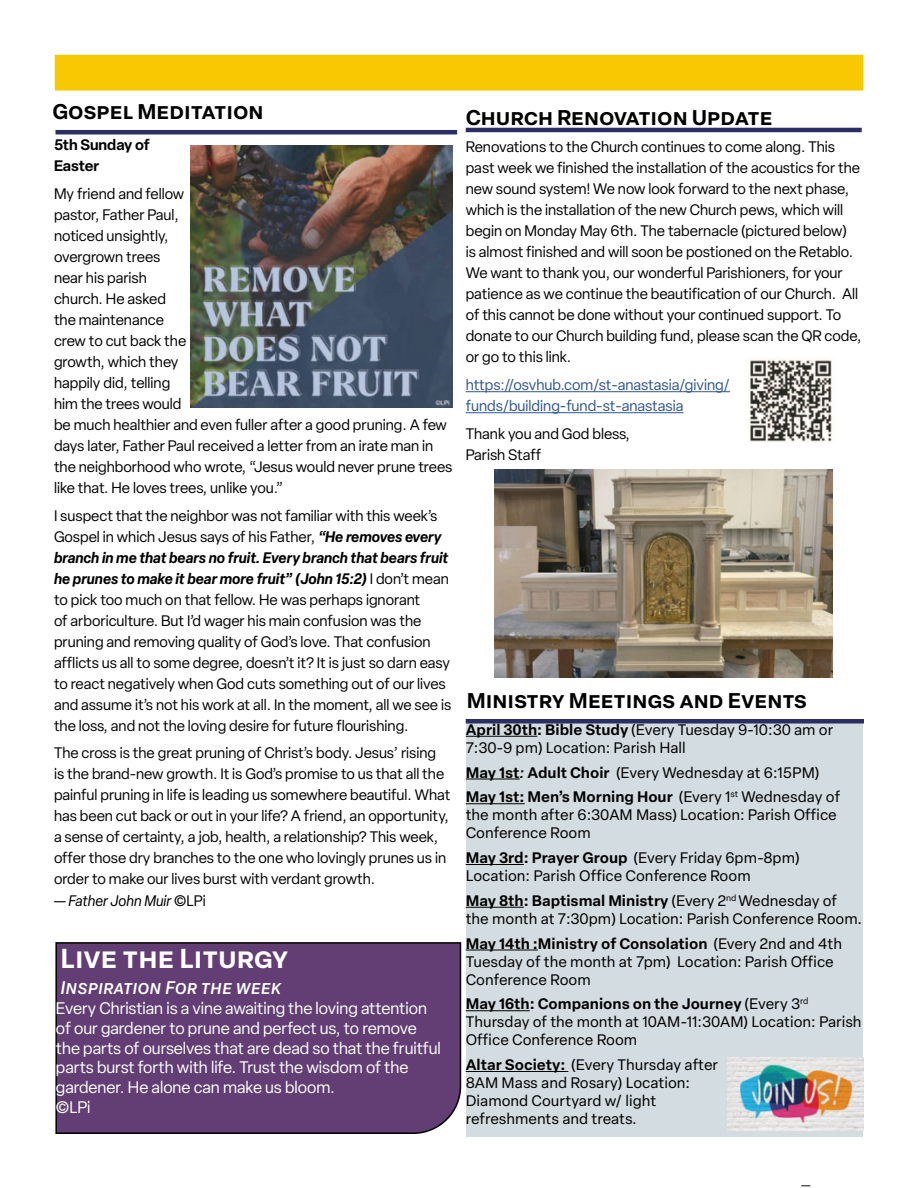
<style>
.page{position:relative;width:918px;height:1188px;background:#fff}
.page>*{position:absolute;margin:0;border:0;box-sizing:border-box;transform-origin:0 0}
.t1{font:600 27px "Elza Text";color:#fff}
.t2{font:600 21px "Elza Text";color:#000}
.t3{font:italic 500 18px "Elza Text";letter-spacing:-.005em;color:#fff}
.t4{font:18px "Minion Pro";color:#000}
.t5{font:16.5px/19.8px "Elza";color:#fff}
.t6{font:15px/21px "Elza";color:#000}
.t7{font:15px/18px "Elza Text";color:#000}
.t8{font:15px/21px "Elza";color:#30558a}
.t9{font:italic 15px "Elza";color:#000}
.t10{font:600 15px/21px "Elza";color:#000}
.s1{font-weight:600;font-style:italic}
.s2{font-style:normal}
.s3{font-weight:600}
.s4{font-weight:500;font-style:italic}
</style>
<div class="page">
<div style="left:53px;top:53px;width:812px;height:39px;background:#f8c903;border:2px solid #fff"></div>
<hr style="left:56px;top:130px;width:401px;height:4px;background:#292e64">
<img style="left:190px;top:145px;width:262px;height:262px">
<div style="left:55px;top:942px;width:407px;height:192px;background:#623e74"></div>
<div style="left:466px;top:721px;width:396px;height:416px;background:#d3dce0"></div>
<hr style="left:466px;top:736px;width:71px;height:1px;background:#000">
<hr style="left:466px;top:779px;width:54px;height:1px;background:#000">
<hr style="left:466px;top:803px;width:59px;height:1px;background:#000">
<hr style="left:466px;top:864px;width:58px;height:1px;background:#000">
<hr style="left:466px;top:907px;width:58px;height:1px;background:#000">
<hr style="left:466px;top:950px;width:72px;height:1px;background:#000">
<hr style="left:466px;top:1010px;width:64px;height:1px;background:#000">
<hr style="left:466px;top:1071px;width:102px;height:1px;background:#000">
<img style="left:728px;top:1057px;width:136px;height:74px">
<div style="left:466px;top:719px;width:398px;height:5px;background:#292e64"></div>
<hr style="left:466px;top:128px;width:396px;height:4px;background:#292e64">
<hr style="left:466px;top:391px;width:264px;height:1px;background:#30558a">
<hr style="left:466px;top:412px;width:218px;height:1px;background:#30558a">
<img style="left:495px;top:469px;width:338px;height:208px">
<img style="left:749px;top:357px;width:84px;height:85px">
<h2 class="t2" style="left:52px;top:95px;width:213px">Gospel Meditation</h2>
<p class="t10" style="left:54px;top:134px;width:97px">5th Sunday of<br>Easter</p>
<p class="t6" style="left:54px;top:183px;width:400px">My friend and fellow<br>pastor, Father Paul,<br>noticed unsightly,<br>overgrown trees<br>near his parish<br>church. He asked<br>the maintenance<br>crew to cut back the<br>growth, which they<br>happily did, telling<br>him the trees would<br>be much healthier and even fuller after a good pruning. A few days later, Father Paul received a letter from an irate man in the neighborhood who wrote, “Jesus would never prune trees like that. He loves trees, unlike you.”</p>
<p class="t6" style="left:54px;top:505px;width:399px">I suspect that the neighbor was not familiar with this week’s Gospel in which Jesus says of his Father, <span class="s1">“He removes every branch in me that bears no fruit. Every branch that bears fruit he prunes to make it bear more fruit” (John 15:2)</span> I don’t mean to pick too much on that fellow. He was perhaps ignorant<br>of arboriculture. But I’d wager his main confusion was the pruning and removing quality of God’s love. That confusion afflicts us all to some degree, doesn’t it? It is just so darn easy to react negatively when God cuts something out of our lives and assume it’s not his work at all. In the moment, all we see is the loss, and not the loving desire for future flourishing.</p>
<p class="t6" style="left:54px;top:743px;width:398px">The cross is the great pruning of Christ’s body. Jesus’ rising<br>is the brand-new growth. It is God’s promise to us that all the painful pruning in life is leading us somewhere beautiful. What has been cut back or out in your life? A friend, an opportunity, a sense of certainty, a job, health, a relationship? This week, offer those dry branches to the one who lovingly prunes us in order to make our lives burst with verdant growth.</p>
<p class="t9" style="left:54px;top:891px;width:153px"><span class="s2">—</span> Father John Muir <span class="s2">©LPi</span></p>
<h1 class="t1" style="left:61px;top:937px;width:229px">Live the Liturgy</h1>
<p class="t3" style="left:61px;top:974px;width:222px">Inspiration For the week</p>
<p class="t5" style="left:56px;top:998px;width:386px">Every Christian is a vine awaiting the loving attention of our gardener to prune and perfect us, to remove the parts of ourselves that are dead so that the fruitful parts burst forth with life. Trust the wisdom of the gardener. He alone can make us bloom.<br>©LPi</p>
<h2 class="t2" style="left:466px;top:101px;width:308px">Church Renovation Update</h2>
<p class="t6" style="left:466px;top:137px;width:397px">Renovations to the Church continues to come along. This past week we finished the installation of the acoustics for the new sound system! We now look forward to the next phase, which is the installation of the new Church pews, which will begin on Monday May 6th. The tabernacle (pictured below)<br>is almost finished and will soon be postioned on the Retablo.<br>We want to thank you, our wonderful Parishioners, for your patience as we continue the beautification of our Church. All of this cannot be done without your continued support. To donate to our Church building fund, please scan the QR code, or go to this link.</p>
<p class="t8" style="left:466px;top:374px;width:266px">https://osvhub.com/st-anastasia/giving/ funds/building-fund-st-anastasia</p>
<p class="t6" style="left:466px;top:423px;width:166px">Thank you and God bless,<br>Parish Staff</p>
<h2 class="t2" style="left:467px;top:684px;width:342px">Ministry Meetings and Events</h2>
<p class="t7" style="left:466px;top:720px;width:369px"><span class="s3">April 30th: Bible Study</span> (Every Tuesday 9-10:30 am or<br>7:30-9 pm) Location: Parish Hall</p>
<p class="t7" style="left:466px;top:759px;width:376px;line-height:24.8px"><span class="s3">May 1st</span><span class="s4">:</span> <span class="s3">Adult Choir</span> (Every Wednesday at 6:15PM)<br><span class="s3">May 1st: Men’s Morning Hour</span> (Every 1<sup>st</sup> Wednesday of</p>
<p class="t7" style="left:466px;top:805px;width:373px">the month after 6:30AM Mass) Location: Parish Office<br>Conference Room</p>
<p class="t7" style="left:466px;top:848px;width:335px"><span class="s3">May 3rd: Prayer Group</span> (Every Friday 6pm-8pm)<br>Location: Parish Office Conference Room</p>
<p class="t7" style="left:466px;top:891px;width:398px"><span class="s3">May 8th: Baptismal Ministry</span> (Every 2<sup>nd</sup> Wednesday of the month at 7:30pm) Location: Parish Conference Room.</p>
<p class="t7" style="left:466px;top:933px;width:378px"><span class="s3">May 14th :Ministry of Consolation</span> (Every 2nd and 4th<br>Tuesday of the month at 7pm) Location: Parish Office<br>Conference Room</p>
<p class="t7" style="left:466px;top:994px;width:397px"><span class="s3">May 16th: Companions on the Journey</span> (Every 3<sup>rd<br></sup>Thursday of the month at 10AM-11:30AM) Location: Parish<br>Office Conference Room</p>
<p class="t7" style="left:466px;top:1055px;width:254px"><span class="s3">Altar Society:</span> (Every Thursday after<br>8AM Mass and Rosary) Location:<br>Diamond Courtyard w/ light refreshments and treats.</p>
<p class="t4" style="left:801px;top:1166px;width:10px">_</p>
</div>
